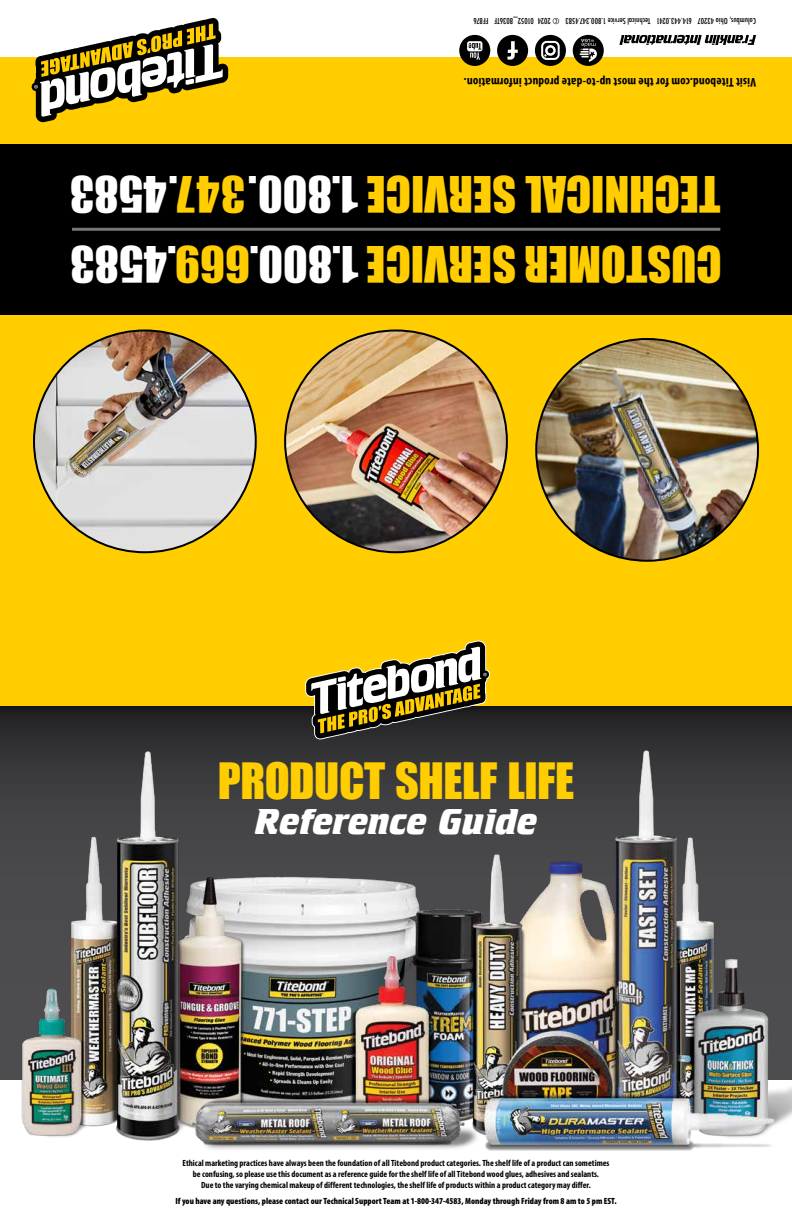
<style>
.page{position:relative;width:792px;height:1224px;background:#fff}
.page>*{position:absolute;margin:0;border:0;box-sizing:border-box;transform-origin:0 0}
.t1{font:46px/69.6px "Impact";color:#ffcd00}
.t2{font:italic 700 34px "AT Crillee";letter-spacing:-.01em;color:#fff}
.t3{font:700 condensed 12.8px "Myriad Pro";letter-spacing:.01em;color:#000}
.t4{font:700 condensed 9px/11px "Myriad Pro";color:#000;text-align:center}
.t5{font:900 condensed 9px "Myriad Pro";color:#000}
.t6{font:500 condensed 8px "Futura";letter-spacing:.005em;color:#000}
.s1{color:#fff}
</style>
<div class="page">
<img style="left:0;top:713px;width:792px;height:438px">
<div style="left:0;top:57px;width:792px;height:649px;background:#ffcd00"></div>
<svg style="left:32px;top:18px;width:196px;height:105px"></svg>
<svg style="left:619px;top:35px;width:137px;height:10px"></svg>
<div style="left:497px;top:35px;width:31px;height:31px;background:#000;border-radius:50%"></div>
<svg style="left:507px;top:41px;width:11px;height:19px"></svg>
<div style="left:459px;top:35px;width:31px;height:31px;background:#000;border-radius:50%"></div>
<svg style="left:467px;top:41px;width:15px;height:19px"></svg>
<div style="left:535px;top:35px;width:31px;height:31px;background:#000;border-radius:50%"></div>
<div style="left:541px;top:41px;width:19px;height:19px;border:2px solid #fff;border-radius:5px"></div>
<div style="left:545px;top:45px;width:11px;height:11px;border:2px solid #fff;border-radius:50%"></div>
<div style="left:573px;top:35px;width:31px;height:31px;background:#000;border-radius:50%"></div>
<svg style="left:580px;top:39px;width:17px;height:23px"></svg>
<div style="left:0;top:144px;width:792px;height:171px;background:#000"></div>
<hr style="left:72px;top:228px;width:648px;height:3px;background:#77787b">
<img style="left:34px;top:330px;width:222px;height:222px;border-radius:111px">
<img style="left:536px;top:339px;width:222px;height:222px;border-radius:111px">
<img style="left:285px;top:330px;width:222px;height:222px;border-radius:111px">
<svg style="left:304px;top:640px;width:187px;height:100px"></svg>
<p class="t6" style="left:756px;top:26px;width:284px;rotate:-180deg">Columbus, Ohio 43207 614.443.0241 Technical Service 1.800.347.4583 © 2024 01052_8036TF FF876</p>
<h3 class="t3" style="left:756px;top:91px;width:294px;rotate:-180deg">Visit Titebond.com for the most up-to-date product information.</h3>
<h1 class="t1" style="left:722px;top:300px;width:654px;rotate:-180deg">CUSTOMER SERVICE <span class="s1">1.800.</span>669<span class="s1">.4583<br></span>TECHNICAL SERVICE <span class="s1">1.800.</span>347<span class="s1">.4583</span></h1>
<h1 class="t1" style="left:218px;top:745px;width:358px">PRODUCT SHELF LIFE</h1>
<h2 class="t2" style="left:255px;top:799px;width:283px">Reference Guide</h2>
<p class="t4" style="left:183px;top:1158px;width:428px">Ethical marketing practices have always been the foundation of all Titebond product categories. The shelf life of a product can sometimes be confusing, so please use this document as a reference guide for the shelf life of all Titebond wood glues, adhesives and sealants.<br>Due to the varying chemical makeup of different technologies, the shelf life of products within a product category may differ.</p>
<p class="t5" style="left:175px;top:1196px;width:443px">If you have any questions, please contact our Technical Support Team at 1-800-347-4583, Monday through Friday from 8 am to 5 pm EST.</p>
</div>
